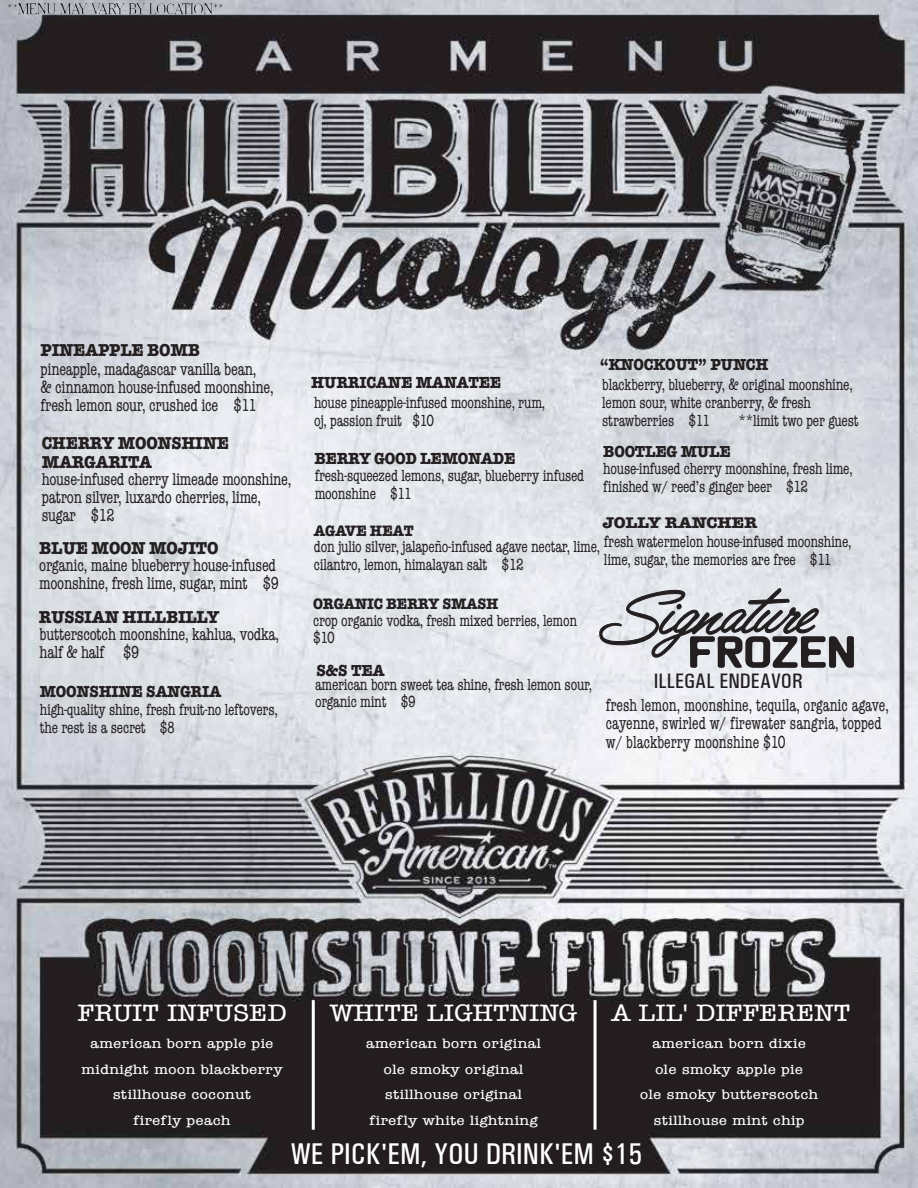
<style>
.page{position:relative;width:918px;height:1188px;background:#fff}
.page>*{position:absolute;margin:0;border:0;box-sizing:border-box;transform-origin:0 0}
.t1{font:500 30.15px "Univers Condensed";color:#fff}
.t2{font:condensed 24.6px "American Typewriter";letter-spacing:-.02em;color:#fff;scale:1.43 1}
.t3{font:500 21px "Univers Condensed";color:#231f20}
.t4{font:condensed 18px/18.6px "American Typewriter";color:#231f20;scale:.87 1}
.t5{font:condensed 17.85px/18px "American Typewriter";letter-spacing:-.015em;color:#231f20;scale:.92 1}
.t6{font:700 17.85px/19.2px "American Typewriter";letter-spacing:-.015em;color:#231f20;scale:.92 1}
.t7{font:condensed 16.65px/18px "American Typewriter";letter-spacing:-.015em;color:#231f20;scale:.92 1}
.t8{font:700 16.65px "American Typewriter";letter-spacing:-.015em;color:#231f20;scale:.92 1}
.t9{font:700 16.5px "American Typewriter";letter-spacing:-.015em;color:#231f20;scale:.92 1}
.t10{font:700 16.05px "American Typewriter";letter-spacing:-.015em;color:#231f20;scale:1.08 1}
.t11{font:700 15.6px "American Typewriter";letter-spacing:-.015em;color:#231f20;scale:.92 1}
.t12{font:condensed 13.95px/25.7px "American Typewriter";color:#fff;text-align:center;scale:1.43 1}
</style>
<div class="page">
<img style="left:0;top:0;width:918px;height:1188px">
<svg style="left:597px;top:586px;width:257px;height:82px;background:#abacaf"></svg>
<hr style="left:312px;top:1000px;width:3px;height:130px;background:#fff">
<hr style="left:594px;top:1000px;width:3px;height:130px;background:#fff">
<hr style="left:135px;top:1030px;width:89px;height:2px;background:#231f20">
<hr style="left:406px;top:1032px;width:90px;height:2px;background:#231f20">
<hr style="left:689px;top:1030px;width:90px;height:2px;background:#231f20">
<img style="left:7px;top:1px;width:219px;height:15px">
<p class="t6" style="left:41px;top:340px;width:175px">PINEAPPLE BOMB</p>
<p class="t5" style="left:41px;top:360px;width:255px">pineapple, madagascar vanilla bean,<br>&amp; cinnamon house-infused moonshine, fresh lemon sour, crushed ice $11</p>
<p class="t6" style="left:42px;top:433px;width:205px">CHERRY MOONSHINE<br>MARGARITA</p>
<p class="t5" style="left:42px;top:470px;width:273px">house-infused cherry limeade moonshine, patron silver, luxardo cherries, lime, sugar $12</p>
<p class="t6" style="left:39px;top:537px;width:196px">BLUE MOON MOJITO</p>
<p class="t5" style="left:39px;top:556px;width:262px">organic, maine blueberry house-infused moonshine, fresh lime, sugar, mint $9</p>
<p class="t6" style="left:39px;top:606px;width:198px">RUSSIAN HILLBILLY</p>
<p class="t5" style="left:40px;top:624px;width:262px">butterscotch moonshine, kahlua, vodka, half &amp; half $9</p>
<p class="t9" style="left:40px;top:678px;width:199px">MOONSHINE SANGRIA</p>
<p class="t7" style="left:40px;top:700px;width:260px">high-quality shine, fresh fruit-no leftovers, the rest is a secret $8</p>
<p class="t8" style="left:311px;top:368px;width:208px">HURRICANE MANATEE</p>
<p class="t7" style="left:314px;top:393px;width:253px">house pineapple-infused moonshine, rum, oj, passion fruit $10</p>
<p class="t8" style="left:314px;top:444px;width:220px">BERRY GOOD LEMONADE</p>
<p class="t7" style="left:315px;top:466px;width:294px">fresh-squeezed lemons, sugar, blueberry infused moonshine $11</p>
<p class="t9" style="left:600px;top:350px;width:185px">“KNOCKOUT” PUNCH</p>
<p class="t7" style="left:602px;top:375px;width:274px">blackberry, blueberry, &amp; original moonshine, lemon sour, white cranberry, &amp; fresh strawberries $11</p>
<p class="t7" style="left:738px;top:411px;width:132px">**limit two per guest</p>
<p class="t9" style="left:603px;top:437px;width:140px">BOOTLEG MULE</p>
<p class="t7" style="left:603px;top:459px;width:273px">house-infused cherry moonshine, fresh lime, finished w/ reed’s ginger beer $12</p>
<p class="t10" style="left:603px;top:509px;width:145px">JOLLY RANCHER</p>
<p class="t7" style="left:604px;top:532px;width:271px">fresh watermelon house-infused moonshine, lime, sugar, the memories are free $11</p>
<p class="t11" style="left:314px;top:517px;width:110px">AGAVE HEAT</p>
<p class="t7" style="left:314px;top:537px;width:313px">don julio silver, jalapeño-infused agave nectar, lime, cilantro, lemon, himalayan salt $12</p>
<p class="t11" style="left:313px;top:591px;width:203px">ORGANIC BERRY SMASH</p>
<p class="t7" style="left:313px;top:612px;width:288px;line-height:16.8px">crop organic vodka, fresh mixed berries, lemon $10</p>
<p class="t7" style="left:315px;top:675px;width:303px">american born sweet tea shine, fresh lemon sour, organic mint $9</p>
<p class="t9" style="left:316px;top:656px;width:76px">S&amp;S TEA</p>
<p class="t3" style="left:654px;top:669px;width:150px">ILLEGAL ENDEAVOR</p>
<p class="t4" style="left:606px;top:695px;width:327px">fresh lemon, moonshine, tequila, organic agave, cayenne, swirled w/ firewater sangria, topped w/ blackberry moonshine $10</p>
<h2 class="t2" style="left:77px;top:995px;width:148px">FRUIT INFUSED</h2>
<p class="t12" style="left:81px;top:1030px;width:143px">american born apple pie midnight moon blackberry stillhouse coconut<br>firefly peach</p>
<h2 class="t2" style="left:330px;top:995px;width:175px">WHITE LIGHTNING</h2>
<p class="t12" style="left:366px;top:1030px;width:124px">american born original ole smoky original stillhouse original firefly white lightning</p>
<h2 class="t2" style="left:611px;top:995px;width:169px">A LIL' DIFFERENT</h2>
<p class="t12" style="left:640px;top:1030px;width:126px">american born dixie ole smoky apple pie<br>ole smoky butterscotch stillhouse mint chip</p>
<h1 class="t1" style="left:290px;top:1136px;width:354px">WE PICK'EM, YOU DRINK'EM $15</h1>
</div>
